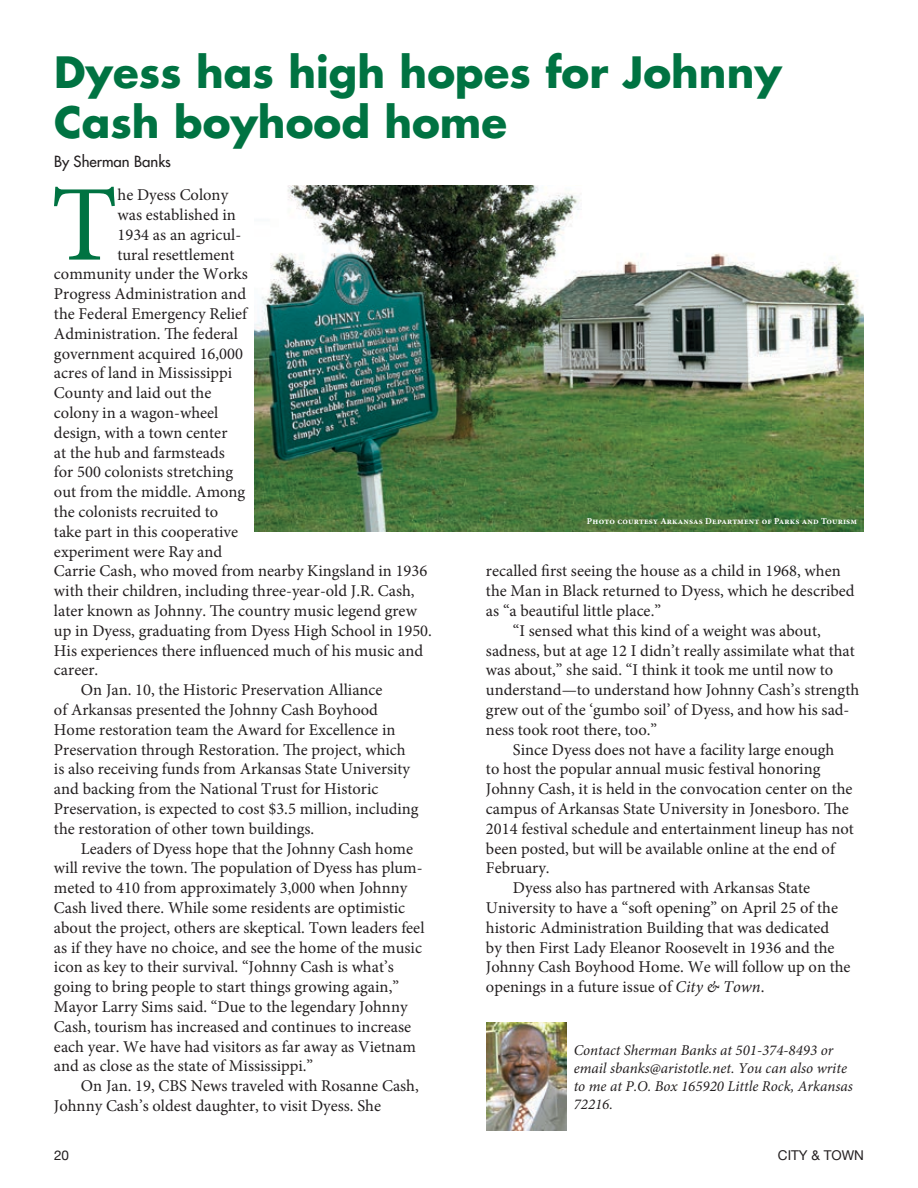
<style>
.page{position:relative;width:918px;height:1188px;background:#fff}
.page>*{position:absolute;margin:0;border:0;box-sizing:border-box;transform-origin:0 0}
.t1{font:107.85px "Minion Pro";color:#007342}
.t2{font:700 42px/50.4px "Futura";color:#007342}
.t3{font:16.5px "Minion Pro";color:#231f20}
.t4{font:italic 15px/18px "Minion Pro";color:#231f20}
.t5{font:15px "Futura";color:#231f20}
.t6{font:13.5px "Helvetica Neue";color:#231f20}
.t7{font:700 9px "Minion Pro";letter-spacing:.02em;color:#fff}
.s1{font-style:italic}
</style>
<div class="page">
<img style="left:486px;top:1023px;width:81px;height:108px">
<img style="left:255px;top:186px;width:609px;height:345px">
<h2 class="t2" style="left:54px;top:46px;width:729px">Dyess has high hopes for Johnny<br>Cash boyhood home</h2>
<p class="t5" style="left:54px;top:152px;width:119px">By Sherman Banks</p>
<h1 class="t1" style="left:51px;top:153px;width:68px">T</h1>
<p class="t3" style="left:118px;top:184px;width:112px">he Dyess Colony</p>
<p class="t3" style="left:118px;top:204px;width:120px">was established in</p>
<p class="t3" style="left:118px;top:223px;width:125px">1934 as an agricul-</p>
<p class="t3" style="left:118px;top:243px;width:119px">tural resettlement</p>
<p class="t3" style="left:54px;top:263px;width:195px">community under the Works</p>
<p class="t3" style="left:54px;top:283px;width:194px">Progress Administration and</p>
<p class="t3" style="left:54px;top:303px;width:195px">the Federal Emergency Relief</p>
<p class="t3" style="left:54px;top:322px;width:185px">Administration. The federal</p>
<p class="t3" style="left:54px;top:342px;width:191px">government acquired 16,000</p>
<p class="t3" style="left:54px;top:362px;width:180px">acres of land in Mississippi</p>
<p class="t3" style="left:54px;top:382px;width:159px">County and laid out the</p>
<p class="t3" style="left:54px;top:402px;width:166px">colony in a wagon-wheel</p>
<p class="t3" style="left:54px;top:421px;width:175px">design, with a town center</p>
<p class="t3" style="left:54px;top:441px;width:172px">at the hub and farmsteads</p>
<p class="t3" style="left:54px;top:461px;width:181px">for 500 colonists stretching</p>
<p class="t3" style="left:54px;top:481px;width:193px">out from the middle. Among</p>
<p class="t3" style="left:54px;top:501px;width:166px">the colonists recruited to</p>
<p class="t3" style="left:54px;top:520px;width:186px">take part in this cooperative</p>
<p class="t3" style="left:54px;top:540px;width:170px">experiment were Ray and</p>
<p class="t3" style="left:54px;top:560px;width:375px">Carrie Cash, who moved from nearby Kingsland in 1936</p>
<p class="t3" style="left:54px;top:580px;width:362px">with their children, including three-year-old J.R. Cash,</p>
<p class="t3" style="left:54px;top:600px;width:364px">later known as Johnny. The country music legend grew</p>
<p class="t3" style="left:54px;top:619px;width:380px">up in Dyess, graduating from Dyess High School in 1950.</p>
<p class="t3" style="left:54px;top:639px;width:371px">His experiences there influenced much of his music and</p>
<p class="t3" style="left:54px;top:659px;width:46px">career.</p>
<p class="t3" style="left:81px;top:679px;width:303px">On Jan. 10, the Historic Preservation Alliance</p>
<p class="t3" style="left:54px;top:699px;width:325px">of Arkansas presented the Johnny Cash Boyhood</p>
<p class="t3" style="left:54px;top:718px;width:343px">Home restoration team the Award for Excellence in</p>
<p class="t3" style="left:54px;top:738px;width:353px">Preservation through Restoration. The project, which</p>
<p class="t3" style="left:54px;top:758px;width:358px">is also receiving funds from Arkansas State University</p>
<p class="t3" style="left:54px;top:778px;width:326px">and backing from the National Trust for Historic</p>
<p class="t3" style="left:54px;top:798px;width:366px">Preservation, is expected to cost $3.5 million, including</p>
<p class="t3" style="left:54px;top:817px;width:262px">the restoration of other town buildings.</p>
<p class="t3" style="left:81px;top:837px;width:334px">Leaders of Dyess hope that the Johnny Cash home</p>
<p class="t3" style="left:54px;top:857px;width:370px">will revive the town. The population of Dyess has plum-</p>
<p class="t3" style="left:54px;top:877px;width:355px">meted to 410 from approximately 3,000 when Johnny</p>
<p class="t3" style="left:54px;top:897px;width:353px">Cash lived there. While some residents are optimistic</p>
<p class="t3" style="left:54px;top:916px;width:372px">about the project, others are skeptical. Town leaders feel</p>
<p class="t3" style="left:54px;top:936px;width:370px">as if they have no choice, and see the home of the music</p>
<p class="t3" style="left:54px;top:956px;width:341px">icon as key to their survival. “Johnny Cash is what’s</p>
<p class="t3" style="left:54px;top:976px;width:347px">going to bring people to start things growing again,”</p>
<p class="t3" style="left:54px;top:996px;width:355px">Mayor Larry Sims said. “Due to the legendary Johnny</p>
<p class="t3" style="left:54px;top:1015px;width:359px">Cash, tourism has increased and continues to increase</p>
<p class="t3" style="left:54px;top:1035px;width:363px">each year. We have had visitors as far away as Vietnam</p>
<p class="t3" style="left:54px;top:1055px;width:261px">and as close as the state of Mississippi.”</p>
<p class="t3" style="left:81px;top:1075px;width:339px">On Jan. 19, CBS News traveled with Rosanne Cash,</p>
<p class="t3" style="left:54px;top:1095px;width:329px">Johnny Cash’s oldest daughter, to visit Dyess. She</p>
<p class="t7" style="left:587px;top:515px;width:272px">Photo courtesy Arkansas Department of Parks and Tourism</p>
<p class="t3" style="left:486px;top:560px;width:356px">recalled first seeing the house as a child in 1968, when</p>
<p class="t3" style="left:486px;top:580px;width:370px">the Man in Black returned to Dyess, which he described</p>
<p class="t3" style="left:486px;top:600px;width:177px">as “a beautiful little place.”</p>
<p class="t3" style="left:513px;top:619px;width:309px">“I sensed what this kind of a weight was about,</p>
<p class="t3" style="left:486px;top:639px;width:370px">sadness, but at age 12 I didn’t really assimilate what that</p>
<p class="t3" style="left:486px;top:659px;width:349px">was about,” she said. “I think it took me until now to</p>
<p class="t3" style="left:486px;top:679px;width:375px">understand—to understand how Johnny Cash’s strength</p>
<p class="t3" style="left:486px;top:699px;width:365px">grew out of the ‘gumbo soil’ of Dyess, and how his sad-</p>
<p class="t3" style="left:486px;top:718px;width:173px">ness took root there, too.”</p>
<p class="t3" style="left:513px;top:738px;width:323px">Since Dyess does not have a facility large enough</p>
<p class="t3" style="left:486px;top:758px;width:336px">to host the popular annual music festival honoring</p>
<p class="t3" style="left:486px;top:778px;width:368px">Johnny Cash, it is held in the convocation center on the</p>
<p class="t3" style="left:486px;top:798px;width:364px">campus of Arkansas State University in Jonesboro. The</p>
<p class="t3" style="left:486px;top:817px;width:369px">2014 festival schedule and entertainment lineup has not</p>
<p class="t3" style="left:486px;top:837px;width:350px">been posted, but will be available online at the end of</p>
<p class="t3" style="left:486px;top:857px;width:65px">February.</p>
<p class="t3" style="left:513px;top:877px;width:299px">Dyess also has partnered with Arkansas State</p>
<p class="t3" style="left:486px;top:897px;width:354px">University to have a “soft opening” on April 25 of the</p>
<p class="t3" style="left:486px;top:916px;width:345px">historic Administration Building that was dedicated</p>
<p class="t3" style="left:486px;top:936px;width:350px">by then First Lady Eleanor Roosevelt in 1936 and the</p>
<p class="t3" style="left:486px;top:956px;width:366px">Johnny Cash Boyhood Home. We will follow up on the</p>
<p class="t3" style="left:486px;top:976px;width:280px">openings in a future issue of <span class="s1">City &amp; Town</span>.</p>
<p class="t4" style="left:574px;top:1042px;width:281px">Contact Sherman Banks at 501-374-8493 or email sbanks@aristotle.net. You can also write to me at P.O. Box 165920 Little Rock, Arkansas 72216.</p>
<p class="t6" style="left:54px;top:1148px;width:17px">20</p>
<p class="t6" style="left:778px;top:1148px;width:88px">CITY &amp; TOWN</p>
</div>
